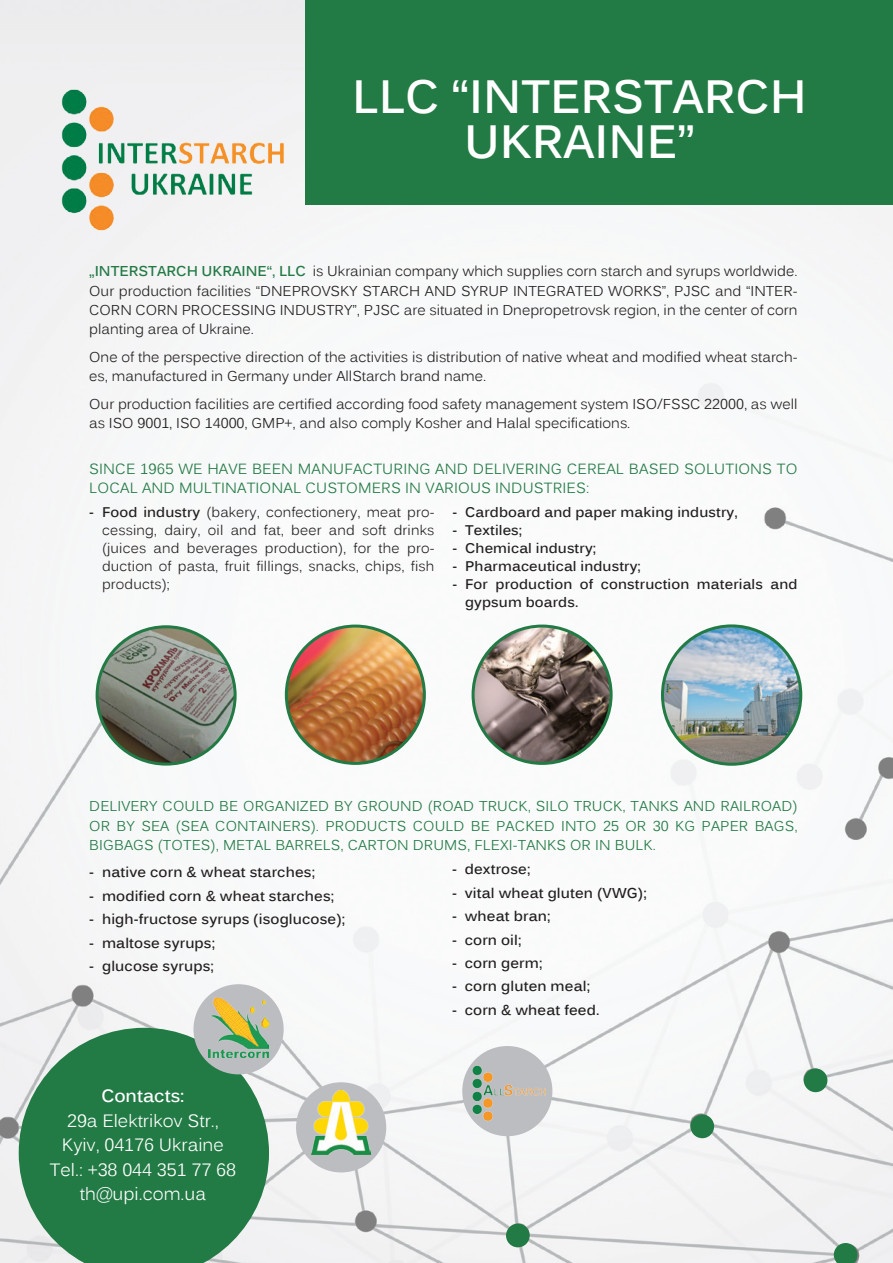
<style>
.page{position:relative;width:893px;height:1263px;background:#fff}
.page>*{position:absolute;margin:0;border:0;box-sizing:border-box;transform-origin:0 0}
.t1{font:700 46.5px "Kalinga";color:#fff}
.t2{font:17.85px/24.6px "Kalinga";color:#fff;text-align:center}
.t3{font:700 17.85px "Kalinga";color:#fff}
.t4{font:14.7px "Kalinga";letter-spacing:.01em;color:#227a45}
.t5{font:14.25px/19.2px "Kalinga";color:#231f20}
.t6{font:700 14.25px "Kalinga";letter-spacing:.01em;color:#231f20}
.t7{font:14.25px "Kalinga";letter-spacing:.01em;color:#227a45}
.t8{font:13.95px/18px "Kalinga";letter-spacing:.01em;color:#231f20;text-align:justify}
.t9{font:700 13.95px/18px "Kalinga";letter-spacing:.01em;color:#231f20}
.s1{font-weight:700;color:#227a45}
.s2{font-weight:700}
</style>
<div class="page">
<img style="left:0;top:0;width:893px;height:1263px">
<div style="left:306px;top:0;width:587px;height:205px;background:#227a45"></div>
<img style="left:55px;top:87px;width:234px;height:146px">
<svg style="left:19px;top:1028px;width:250px;height:235px;background:#408b5e"></svg>
<div style="left:506px;top:1224px;width:24px;height:23px;background:#227a45;border-radius:50%"></div>
<div style="left:296px;top:1082px;width:90px;height:90px;background:#bcbdc0;border-radius:50%"></div>
<img style="left:311px;top:1090px;width:60px;height:64px">
<div style="left:193px;top:984px;width:91px;height:90px;background:#bcbdc0;border-radius:50%"></div>
<img style="left:209px;top:998px;width:59px;height:60px">
<img style="left:286px;top:626px;width:138px;height:137px;border-radius:69px">
<div style="left:285px;top:624px;width:141px;height:141px;border:3px solid #227a45;border-radius:50%"></div>
<img style="left:473px;top:627px;width:138px;height:136px">
<div style="left:472px;top:624px;width:141px;height:141px;border:3px solid #227a45;border-radius:50%"></div>
<img style="left:662px;top:626px;width:139px;height:138px;border-radius:69px">
<div style="left:661px;top:624px;width:141px;height:142px;border:3px solid #227a45;border-radius:50%"></div>
<img style="left:97px;top:627px;width:138px;height:137px;border-radius:69px">
<div style="left:96px;top:625px;width:141px;height:141px;border:3px solid #227a45;border-radius:50%"></div>
<div style="left:690px;top:1114px;width:24px;height:24px;background:#227a45;border-radius:50%"></div>
<div style="left:804px;top:1068px;width:23px;height:24px;background:#227a45;border-radius:50%"></div>
<svg style="left:834px;top:1243px;width:23px;height:20px"></svg>
<div style="left:462px;top:1046px;width:90px;height:90px;background:#bcbdc0;border-radius:50%"></div>
<img style="left:463px;top:1058px;width:91px;height:69px">
<h1 class="t1" style="left:352px;top:66px;width:291px">LLC “Intersta</h1>
<h1 class="t1" style="left:704px;top:66px;width:65px">rch</h1>
<h1 class="t1" style="left:464px;top:111px;width:232px">Ukrai ne”</h1>
<p class="t5" style="left:89px;top:263px;width:710px;text-align:justify"><span class="s1">„INTERSTARCH UKRAIN E“, LLC</span> is Ukrainian company which supplies corn starch and syrups worldwide.<br>Our production facilities “DNEPROVSKY STARCH AND SYRUP INTEGRATED WORKS”, PJSC and “INTER-CORN CORN PROCESSING INDUSTRY”, PJSC are situated in Dnepropetrovsk region, in the center of corn planting area of Ukraine.</p>
<p class="t5" style="left:89px;top:348px;width:710px">One of the perspective direction of the activities is distribution of native wheat and modified wheat starch&shy;es, manufactured in Germany under AllStarch brand name.</p>
<p class="t5" style="left:89px;top:395px;width:710px">Our production facilities are certified according food safety management system ISO/FSSC 22000, as well as ISO 9001, ISO 14000, GMP+, and also comply Kosher and Halal specifications.</p>
<p class="t4" style="left:89px;top:459px;width:20px">Since</p>
<p class="t4" style="left:140px;top:459px;width:78px">1965 we have</p>
<p class="t4" style="left:252px;top:459px;width:11px">been</p>
<p class="t4" style="left:298px;top:459px;width:11px">manufacturing</p>
<p class="t4" style="left:435px;top:459px;width:12px">and</p>
<p class="t4" style="left:473px;top:459px;width:10px">delivering</p>
<p class="t4" style="left:567px;top:459px;width:11px">cereal</p>
<p class="t4" style="left:629px;top:459px;width:11px">based</p>
<p class="t4" style="left:684px;top:459px;width:11px">solutions</p>
<p class="t4" style="left:777px;top:459px;width:11px">to</p>
<p class="t4" style="left:89px;top:478px;width:11px">local</p>
<p class="t4" style="left:142px;top:478px;width:12px">and</p>
<p class="t4" style="left:179px;top:478px;width:11px">multinational</p>
<p class="t4" style="left:305px;top:478px;width:12px">customers</p>
<p class="t4" style="left:405px;top:478px;width:31px">in various</p>
<p class="t4" style="left:495px;top:478px;width:10px">industries</p>
<p class="t4" style="left:586px;top:478px;width:5px">:</p>
<p class="t8" style="left:102px;top:504px;width:334px;text-indent:-13px"><span class="s2">- Food industry</span> (bakery, confectionery, meat pro&shy;cessing, dairy, oil and fat, beer and soft drinks (juices and beverages production), for the pro&shy;duction of pasta, fruit fillings, snacks, chips, fish products);</p>
<p class="t9" style="left:452px;top:504px;width:287px">- Cardboard and paper making industry,</p>
<p class="t9" style="left:452px;top:522px;width:71px">- Textiles;</p>
<p class="t9" style="left:452px;top:540px;width:145px">- Chemical industry;</p>
<p class="t9" style="left:452px;top:558px;width:190px">- Pharmaceutical industry;</p>
<p class="t9" style="left:465px;top:576px;width:334px;text-indent:-13px">- For production of construction materials and gypsum boards.</p>
<p class="t7" style="left:89px;top:797px;width:21px">Delivery</p>
<p class="t7" style="left:163px;top:797px;width:11px">could</p>
<p class="t7" style="left:219px;top:797px;width:35px">be organi</p>
<p class="t7" style="left:300px;top:797px;width:70px">zedbyground</p>
<p class="t7" style="left:428px;top:797px;width:16px">(road</p>
<p class="t7" style="left:479px;top:797px;width:11px">truck</p>
<p class="t7" style="left:528px;top:797px;width:17px">, silo</p>
<p class="t7" style="left:574px;top:797px;width:11px">truck</p>
<p class="t7" style="left:622px;top:797px;width:19px">, tanks</p>
<p class="t7" style="left:684px;top:797px;width:12px">and</p>
<p class="t7" style="left:720px;top:797px;width:10px">railroad</p>
<p class="t7" style="left:793px;top:797px;width:7px">)</p>
<p class="t7" style="left:89px;top:816px;width:63px">orbysea</p>
<p class="t7" style="left:176px;top:816px;width:16px">(sea</p>
<p class="t7" style="left:215px;top:816px;width:11px">containers</p>
<p class="t7" style="left:311px;top:816px;width:35px">). Products</p>
<p class="t7" style="left:413px;top:816px;width:11px">could</p>
<p class="t7" style="left:471px;top:816px;width:36px">be packed</p>
<p class="t7" style="left:561px;top:816px;width:10px">into</p>
<p class="t7" style="left:603px;top:816px;width:109px">25 or 30 kg paper</p>
<p class="t7" style="left:755px;top:816px;width:11px">bags</p>
<p class="t7" style="left:794px;top:816px;width:5px">,</p>
<p class="t7" style="left:89px;top:835px;width:10px">bigbags</p>
<p class="t7" style="left:158px;top:835px;width:16px">(totes</p>
<p class="t7" style="left:211px;top:835px;width:23px">), metal</p>
<p class="t7" style="left:275px;top:835px;width:10px">barrels</p>
<p class="t7" style="left:340px;top:835px;width:19px">, carton</p>
<p class="t7" style="left:413px;top:835px;width:12px">drums</p>
<p class="t7" style="left:467px;top:835px;width:17px">, fle</p>
<p class="t7" style="left:500px;top:835px;width:29px">xi -tanks</p>
<p class="t7" style="left:570px;top:835px;width:55px">orinbulk</p>
<p class="t7" style="left:653px;top:835px;width:5px">.</p>
<p class="t6" style="left:89px;top:863px;width:227px">- native corn &amp; wheat starches;</p>
<p class="t6" style="left:89px;top:886px;width:246px">- modified corn &amp; wheat starches;</p>
<p class="t6" style="left:89px;top:910px;width:257px">- high-fructose syrups (isoglucose);</p>
<p class="t6" style="left:89px;top:933px;width:127px">- maltose syrups;</p>
<p class="t6" style="left:89px;top:957px;width:126px">- glucose syrups;</p>
<p class="t6" style="left:452px;top:860px;width:80px">- dextrose;</p>
<p class="t6" style="left:452px;top:883px;width:196px">- vital wheat gluten (VWG);</p>
<p class="t6" style="left:452px;top:907px;width:100px">- wheat bran;</p>
<p class="t6" style="left:452px;top:930px;width:71px">- corn oil;</p>
<p class="t6" style="left:452px;top:954px;width:92px">- corn germ;</p>
<p class="t6" style="left:452px;top:977px;width:140px">- corn gluten meal;</p>
<p class="t6" style="left:452px;top:1000px;width:149px">- corn &amp; wheat feed.</p>
<p class="t3" style="left:101px;top:1084px;width:85px">Contacts:</p>
<p class="t2" style="left:50px;top:1110px;width:188px">29a Elektrikov Str.,<br>Kyiv, 04176 Ukraine<br>Tel.: +38 044 351 77 68 th@upi.com.ua</p>
</div>
